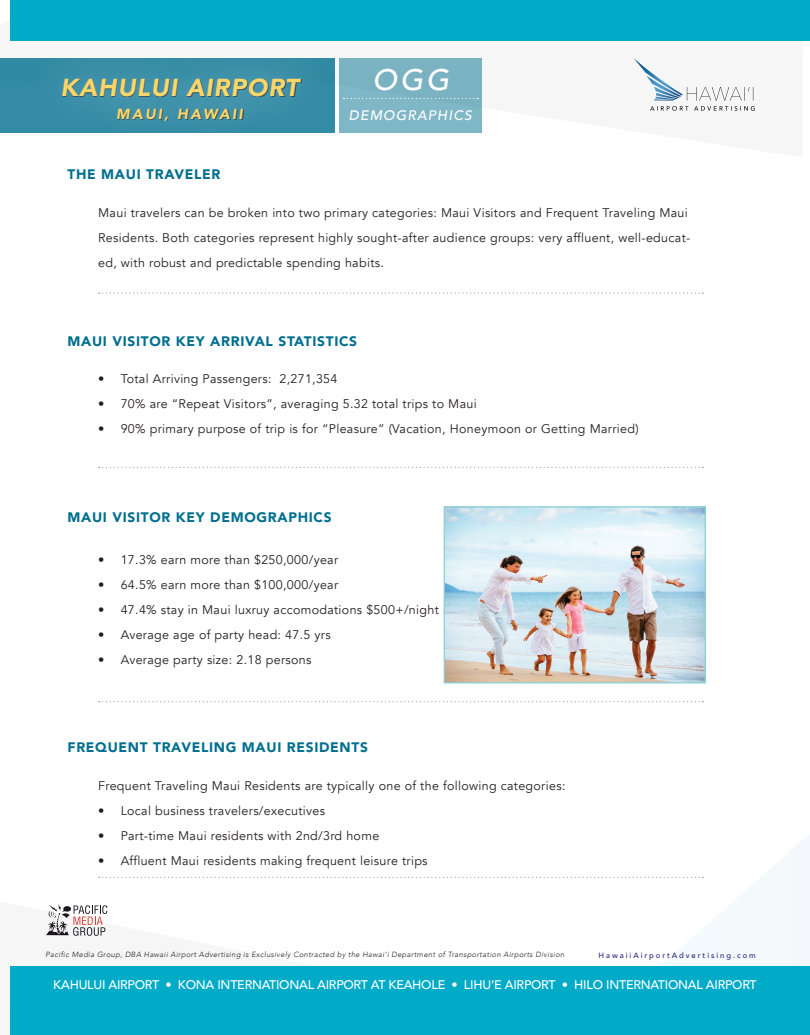
<style>
.page{position:relative;width:810px;height:1035px;background:#fff}
.page>*{position:absolute;margin:0;border:0;box-sizing:border-box;transform-origin:0 0}
.t1{font:italic 500 29.62px "Avenir";color:#fff}
.t2{font:italic 900 24.5px "Avenir";letter-spacing:.04em;color:#fed667}
.t3{font:italic 900 14.5px "Avenir";letter-spacing:.15em;color:#fed667}
.t4{font:900 13.75px "Avenir";letter-spacing:.05em;color:#006f8f}
.t5{font:italic 500 13.75px "Avenir";letter-spacing:.08em;color:#fff}
.t6{font:12.5px/25px "Avenir";letter-spacing:.025em;color:#231f20}
.t7{font:500 12.5px "Avenir";letter-spacing:-.02em;color:#fff}
.t8{font:500 7.75px "Avenir";letter-spacing:.25em;color:#27247c}
.t9{font:italic 300 7.5px "Avenir";letter-spacing:.05em;color:#231f20}
</style>
<div class="page">
<svg style="left:578px;top:835px;width:232px;height:132px"></svg>
<img style="left:650px;top:87px;width:105px;height:24px">
<img style="left:634px;top:58px;width:49px;height:43px">
<div style="left:11px;top:967px;width:799px;height:68px;background:#00abc8"></div>
<div style="left:11px;top:0;width:799px;height:41px;background:#00abc8"></div>
<svg style="left:46px;top:904px;width:61px;height:32px"></svg>
<svg style="left:99px;top:467px;width:604px;height:1px"></svg>
<svg style="left:99px;top:701px;width:604px;height:1px"></svg>
<svg style="left:99px;top:292px;width:604px;height:2px"></svg>
<svg style="left:99px;top:877px;width:604px;height:1px"></svg>
<div style="left:0;top:58px;width:335px;height:75px;background:#338ba5"></div>
<div style="left:339px;top:58px;width:143px;height:75px;background:#7bb3c3"></div>
<div style="left:25px;top:38px;width:310px;height:97px;background:#fff;opacity:.46"></div>
<div style="left:81px;top:70px;width:197px;height:88px;background:#fff;opacity:.46"></div>
<svg style="left:344px;top:98px;width:134px;height:1px"></svg>
<img style="left:446px;top:508px;width:258px;height:174px">
<div style="left:444px;top:506px;width:262px;height:178px;border:1px solid #8ad3d8"></div>
<p class="t1" style="left:373px;top:62px;width:78px">OGG</p>
<p class="t2" style="left:60px;top:67px;width:240px">KAHULUI AIRPORT</p>
<p class="t3" style="left:116px;top:102px;width:128px">MAUI, HAWAII</p>
<p class="t5" style="left:349px;top:107px;width:124px">DEMOGRAPHICS</p>
<p class="t4" style="left:68px;top:162px;width:154px">THE MAUI TRAVELER</p>
<p class="t6" style="left:98px;top:200px;width:594px">Maui travelers can be broken into two primary categories: Maui Visitors and Frequent Traveling Maui<br>Residents. Both categories represent highly sought-after audience groups: very affluent, well-educat&shy;ed, with robust and predictable spending habits.</p>
<p class="t4" style="left:68px;top:330px;width:291px">MAUI VISITOR KEY ARRIVAL STATISTICS</p>
<p class="t6" style="left:98px;top:366px;width:241px">• Total Arriving Passengers: 2,271,354</p>
<p class="t6" style="left:98px;top:391px;width:380px">• 70% are “Repeat Visitors”, averaging 5.32 total trips to Maui</p>
<p class="t6" style="left:98px;top:416px;width:542px">• 90% primary purpose of trip is for “Pleasure” (Vacation, Honeymoon or Getting Married)</p>
<p class="t4" style="left:68px;top:505px;width:266px">MAUI VISITOR KEY DEMOGRAPHICS</p>
<p class="t6" style="left:98px;top:548px;width:242px">• 17.3% earn more than $250,000/year</p>
<p class="t6" style="left:98px;top:573px;width:242px">• 64.5% earn more than $100,000/year</p>
<p class="t6" style="left:98px;top:598px;width:342px">• 47.4% stay in Maui luxruy accomodations $500+/night</p>
<p class="t6" style="left:98px;top:623px;width:234px">• Average age of party head: 47.5 yrs</p>
<p class="t6" style="left:98px;top:648px;width:215px">• Average party size: 2.18 persons</p>
<p class="t4" style="left:68px;top:735px;width:302px">FREQUENT TRAVELING MAUI RESIDENTS</p>
<p class="t6" style="left:98px;top:773px;width:469px">Frequent Traveling Maui Residents are typically one of the following categories:</p>
<p class="t6" style="left:98px;top:798px;width:228px">• Local business travelers/executives</p>
<p class="t6" style="left:98px;top:823px;width:283px">• Part-time Maui residents with 2nd/3rd home</p>
<p class="t6" style="left:98px;top:848px;width:331px">• Affluent Maui residents making frequent leisure trips</p>
<p class="t9" style="left:46px;top:950px;width:520px">Pacific Media Group, DBA Hawaii Airport Advertising is Exclusively Contracted by the Hawai’i Department of Transportation Airports Division</p>
<p class="t8" style="left:599px;top:948px;width:159px">HawaiiAirportAdvertising.com</p>
<p class="t7" style="left:53px;top:974px;width:705px">KAHULUI AIRPORT • KONA INTERNATIONAL AIRPORT AT KEAHOLE • LIHU’E AIRPORT • HILO INTERNATIONAL AIRPORT</p>
</div>
